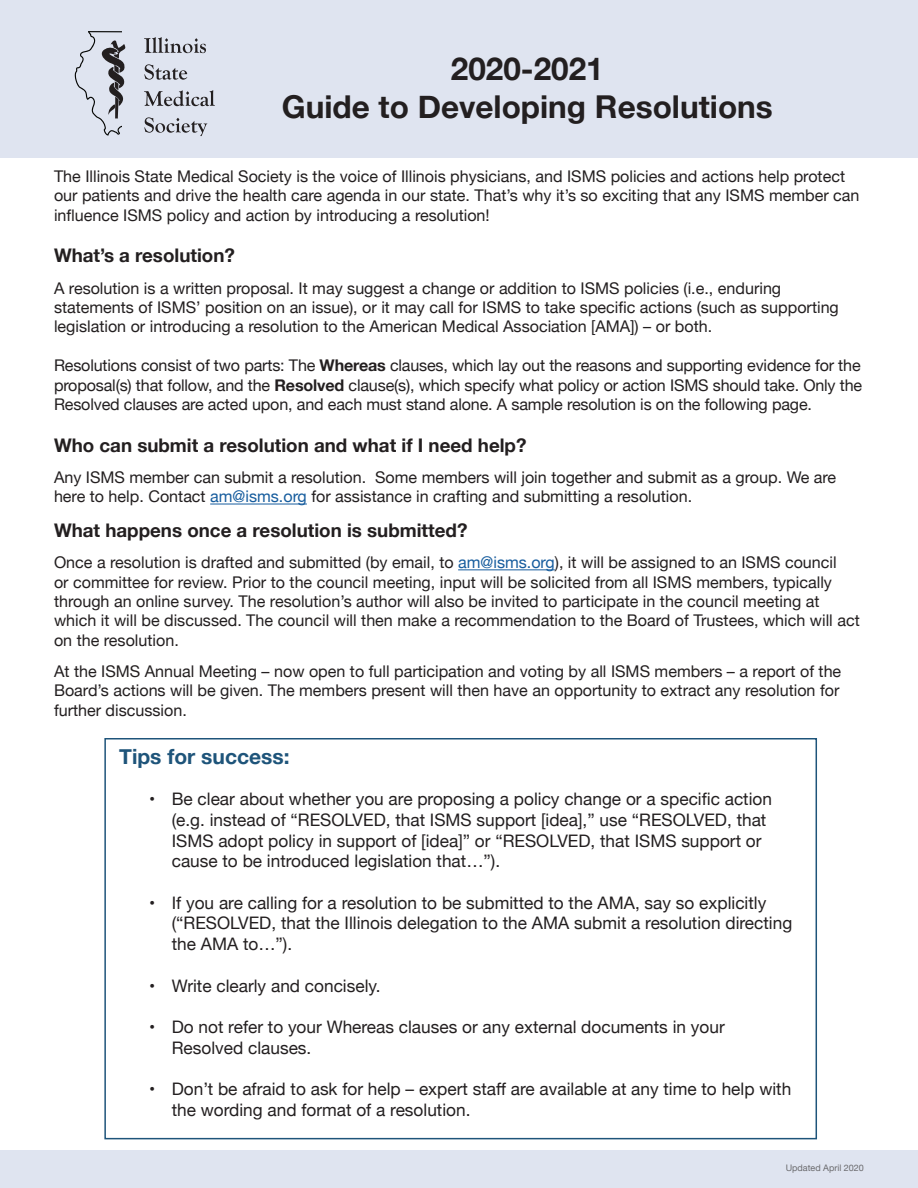
<style>
.page{position:relative;width:918px;height:1188px;background:#fff}
.page>*{position:absolute;margin:0;border:0;box-sizing:border-box;transform-origin:0 0}
.t1{font:700 31.5px "Helvetica Neue";color:#231f20}
.t2{font:700 21px "Helvetica Neue";color:#1e547a}
.t3{font:700 18.75px "Helvetica Neue";color:#231f20}
.t4{font:17.25px/20.7px "Helvetica Neue";color:#231f20}
.t5{font:16.2px/19.4px "Helvetica Neue";color:#231f20}
.t6{font:9px "Helvetica Neue";color:#6b6b6e}
.s1{font-weight:700}
.s2{color:#175d9e}
</style>
<div class="page">
<div style="left:0;top:0;width:918px;height:157px;background:#dfe4f0"></div>
<svg style="left:75px;top:31px;width:51px;height:105px"></svg>
<svg style="left:144px;top:37px;width:62px;height:16px"></svg>
<svg style="left:144px;top:64px;width:43px;height:16px"></svg>
<svg style="left:144px;top:90px;width:71px;height:16px"></svg>
<svg style="left:144px;top:117px;width:63px;height:19px"></svg>
<hr style="left:210px;top:504px;width:97px;height:1px;background:#175d9e">
<hr style="left:458px;top:569px;width:97px;height:1px;background:#175d9e">
<div style="left:104px;top:738px;width:713px;height:401px;border:2px solid #1e547a"></div>
<div style="left:0;top:1150px;width:918px;height:38px;background:#dfe4f0"></div>
<p class="t1" style="left:451px;top:44px;width:154px">2020-2021</p>
<p class="t1" style="left:282px;top:82px;width:493px">Guide to Developing Resolutions</p>
<p class="t5" style="left:54px;top:167px;width:807px">The Illinois State Medical Society is the voice of Illinois physicians, and ISMS policies and actions help protect our patients and drive the health care agenda in our state. That’s why it’s so exciting that any ISMS member can influence ISMS policy and action by introducing a resolution!</p>
<p class="t3" style="left:54px;top:241px;width:182px">What’s a resolution?</p>
<p class="t5" style="left:54px;top:279px;width:786px">A resolution is a written proposal. It may suggest a change or addition to ISMS policies (i.e., enduring statements of ISMS’ position on an issue), or it may call for ISMS to take specific actions (such as supporting legislation or introducing a resolution to the American Medical Association [AMA]) – or both.</p>
<p class="t5" style="left:54px;top:357px;width:810px;text-align:justify">Resolutions consist of two parts: The <span class="s1">Whereas</span> clauses, which lay out the reasons and supporting evidence for the proposal(s) that follow, and the <span class="s1">Resolved</span> clause(s), which specify what policy or action ISMS should take. Only the Resolved clauses are acted upon, and each must stand alone. A sample resolution is on the following page.</p>
<p class="t3" style="left:54px;top:430px;width:474px">Who can submit a resolution and what if I need help?</p>
<p class="t5" style="left:54px;top:469px;width:784px">Any ISMS member can submit a resolution. Some members will join together and submit as a group. We are here to help. Contact <span class="s2">am@isms.org</span> for assistance in crafting and submitting a resolution.</p>
<p class="t3" style="left:54px;top:516px;width:415px">What happens once a resolution is submitted?</p>
<p class="t5" style="left:54px;top:554px;width:807px">Once a resolution is drafted and submitted (by email, to <span class="s2">am@isms.org</span>), it will be assigned to an ISMS council<br>or committee for review. Prior to the council meeting, input will be solicited from all ISMS members, typically through an online survey. The resolution’s author will also be invited to participate in the council meeting at which it will be discussed. The council will then make a recommendation to the Board of Trustees, which will act on the resolution.</p>
<p class="t5" style="left:54px;top:662px;width:789px;text-align:justify">At the ISMS Annual Meeting – now open to full participation and voting by all ISMS members – a report of the Board’s actions will be given. The members present will then have an opportunity to extract any resolution for further discussion.</p>
<p class="t2" style="left:119px;top:740px;width:172px">Tips for success:</p>
<p class="t4" style="left:172px;top:790px;width:602px;text-indent:-23px">• Be clear about whether you are proposing a policy change or a specific action (e.g. instead of “RESOLVED, that ISMS support [idea],” use “RESOLVED, that ISMS adopt policy in support of [idea]” or “RESOLVED, that ISMS support or cause to be introduced legislation that…”).</p>
<p class="t4" style="left:172px;top:893px;width:622px;text-indent:-23px">• If you are calling for a resolution to be submitted to the AMA, say so explicitly (“RESOLVED, that the Illinois delegation to the AMA submit a resolution directing the AMA to…”).</p>
<p class="t4" style="left:149px;top:976px;width:233px">• Write clearly and concisely.</p>
<p class="t4" style="left:172px;top:1017px;width:555px;text-indent:-23px">• Do not refer to your Whereas clauses or any external documents in your<br>Resolved clauses.</p>
<p class="t4" style="left:172px;top:1080px;width:621px;text-indent:-23px">• Don’t be afraid to ask for help – expert staff are available at any time to help with the wording and format of a resolution.</p>
<p class="t6" style="left:786px;top:1161px;width:80px">Updated April 2020</p>
</div>
